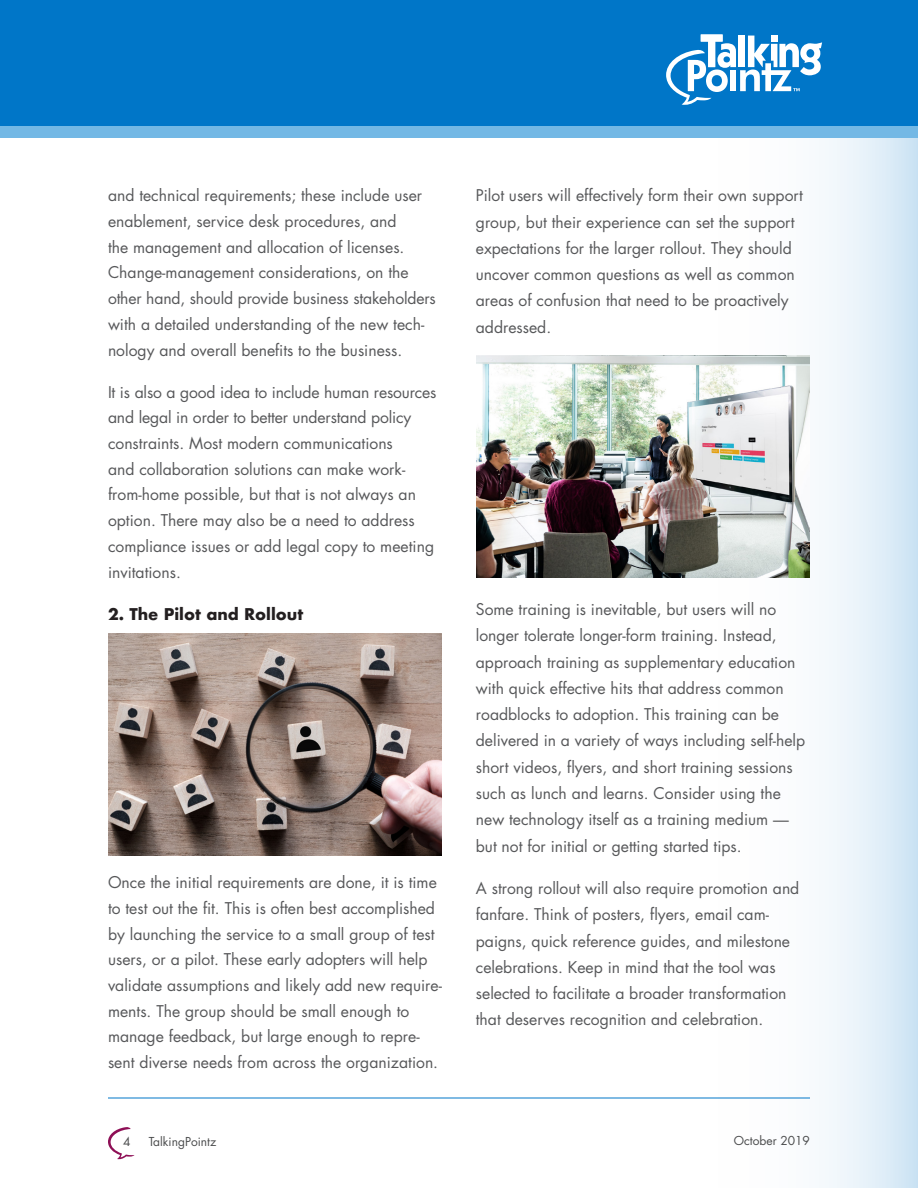
<style>
.page{position:relative;width:918px;height:1188px;background:#fff}
.page>*{position:absolute;margin:0;border:0;box-sizing:border-box;transform-origin:0 0}
.copy{font:15.75px/25.7px "Futura";color:#57585a}
.Copyheads2{font:700 15.75px "Futura";color:#231f20}
.t1{font:12px "Futura";color:#4b4c4d}
</style>
<div class="page">
<hr style="left:108px;top:1098px;width:702px;height:1px;background:#0076c8">
<svg style="left:108px;top:1127px;width:27px;height:33px"></svg>
<svg style="left:594px;top:138px;width:324px;height:1050px"></svg>
<div style="left:0;top:0;width:918px;height:133px;background:#0076c8"></div>
<svg style="left:666px;top:34px;width:156px;height:71px"></svg>
<div style="left:0;top:126px;width:918px;height:12px;background:#73b8e5"></div>
<img style="left:476px;top:355px;width:334px;height:223px">
<img style="left:108px;top:633px;width:334px;height:223px">
<p class="copy" style="left:108px;top:182px;width:329px">and technical requirements; these include user enablement, service desk procedures, and<br>the management and allocation of licenses.<br>Change-management considerations, on the other hand, should provide business stakeholders with a detailed understanding of the new tech&shy;nology and overall benefits to the business.</p>
<p class="copy" style="left:108px;top:379px;width:330px">It is also a good idea to include human resources and legal in order to better understand policy constraints. Most modern communications<br>and collaboration solutions can make work&shy;from-home possible, but that is not always an option. There may also be a need to address compliance issues or add legal copy to meeting invitations.</p>
<p class="Copyheads2" style="left:108px;top:602px;width:197px">2. The Pilot and Rollout</p>
<p class="copy" style="left:108px;top:869px;width:335px">Once the initial requirements are done, it is time to test out the fit. This is often best accomplished by launching the service to a small group of test users, or a pilot. These early adopters will help validate assumptions and likely add new require&shy;ments. The group should be small enough to manage feedback, but large enough to repre&shy;sent diverse needs from across the organization.</p>
<p class="copy" style="left:476px;top:182px;width:329px;line-height:26.2px">Pilot users will effectively form their own support group, but their experience can set the support expectations for the larger rollout. They should uncover common questions as well as common areas of confusion that need to be proactively addressed.</p>
<p class="copy" style="left:476px;top:596px;width:331px;line-height:26.2px">Some training is inevitable, but users will no longer tolerate longer-form training. Instead, approach training as supplementary education with quick effective hits that address common roadblocks to adoption. This training can be delivered in a variety of ways including self-help short videos, flyers, and short training sessions such as lunch and learns. Consider using the new technology itself as a training medium — but not for initial or getting started tips.</p>
<p class="copy" style="left:476px;top:875px;width:325px;line-height:26.2px">A strong rollout will also require promotion and fanfare. Think of posters, flyers, email cam&shy;paigns, quick reference guides, and milestone celebrations. Keep in mind that the tool was selected to facilitate a broader transformation that deserves recognition and celebration.</p>
<p class="t1" style="left:123px;top:1134px;width:9px">4</p>
<p class="t1" style="left:149px;top:1134px;width:69px">TalkingPointz</p>
<p class="t1" style="left:734px;top:1132px;width:78px">October 2019</p>
</div>
